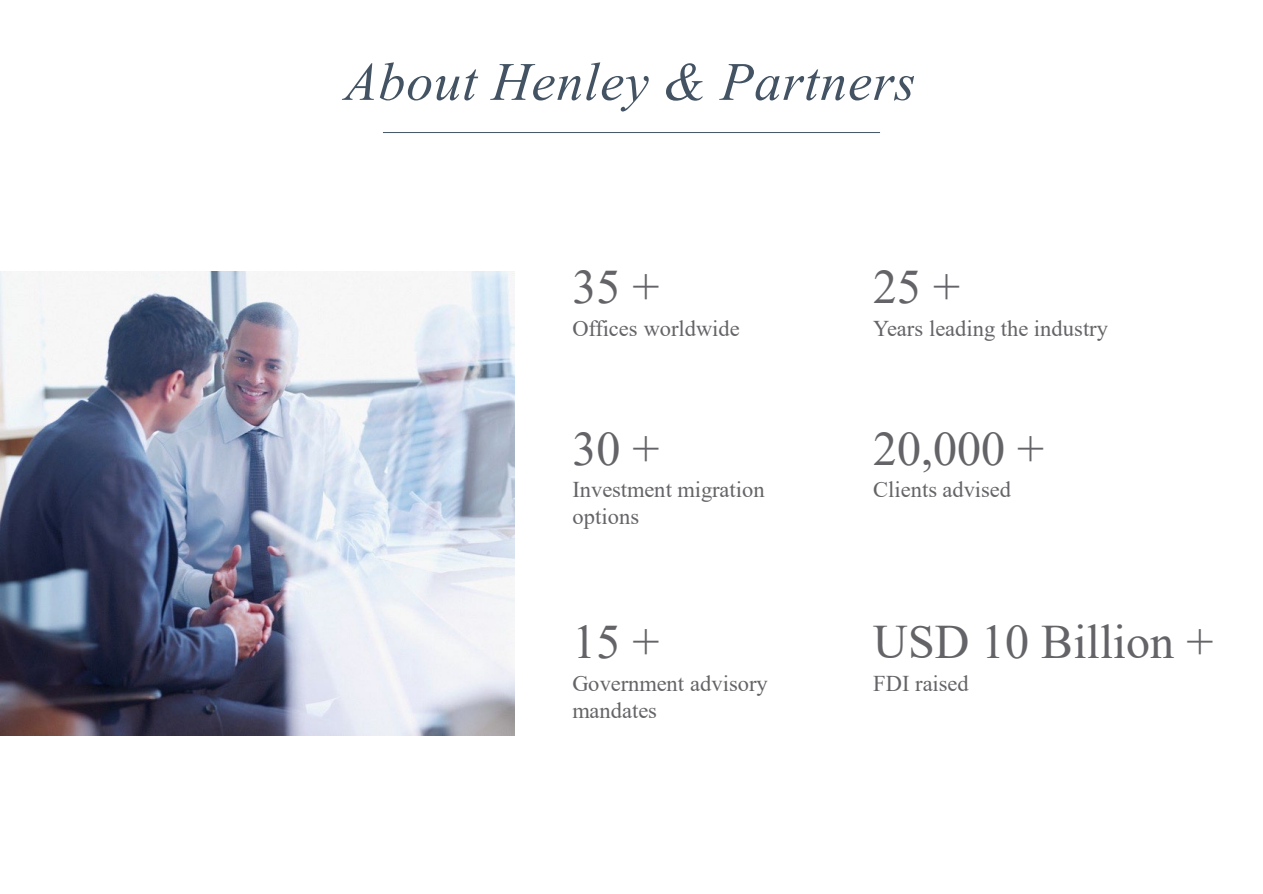
<style>
.page{position:relative;width:1263px;height:894px;background:#fff}
.page>*{position:absolute;margin:0;border:0;box-sizing:border-box;transform-origin:0 0}
.t1{font:italic 54px "Times New Roman";letter-spacing:.015em;color:#435363}
.t2{font:48px "Times New Roman";color:#646367}
.t3{font:22.5px/27px "Times New Roman";color:#646367}
</style>
<div class="page">
<hr style="left:383px;top:132px;width:497px;height:1px;background:#445567">
<img style="left:0;top:272px;width:514px;height:463px">
<p class="t1" style="left:344px;top:45px;width:573px">About Henley &amp; Partners</p>
<p class="t2" style="left:572px;top:253px;width:89px">35 +</p>
<p class="t3" style="left:572px;top:314px;width:169px">Offices worldwide</p>
<p class="t2" style="left:572px;top:414px;width:89px">30 +</p>
<p class="t3" style="left:572px;top:475px;width:194px">Investment migration options</p>
<p class="t2" style="left:572px;top:608px;width:89px">15 +</p>
<p class="t3" style="left:572px;top:669px;width:197px">Government advisory mandates</p>
<p class="t2" style="left:873px;top:253px;width:89px">25 +</p>
<p class="t3" style="left:873px;top:314px;width:236px">Years leading the industry</p>
<p class="t2" style="left:873px;top:414px;width:173px">20,000 +</p>
<p class="t3" style="left:873px;top:475px;width:139px">Clients advised</p>
<p class="t2" style="left:873px;top:608px;width:342px">USD 10 Billion +</p>
<p class="t3" style="left:873px;top:669px;width:97px">FDI raised</p>
</div>
